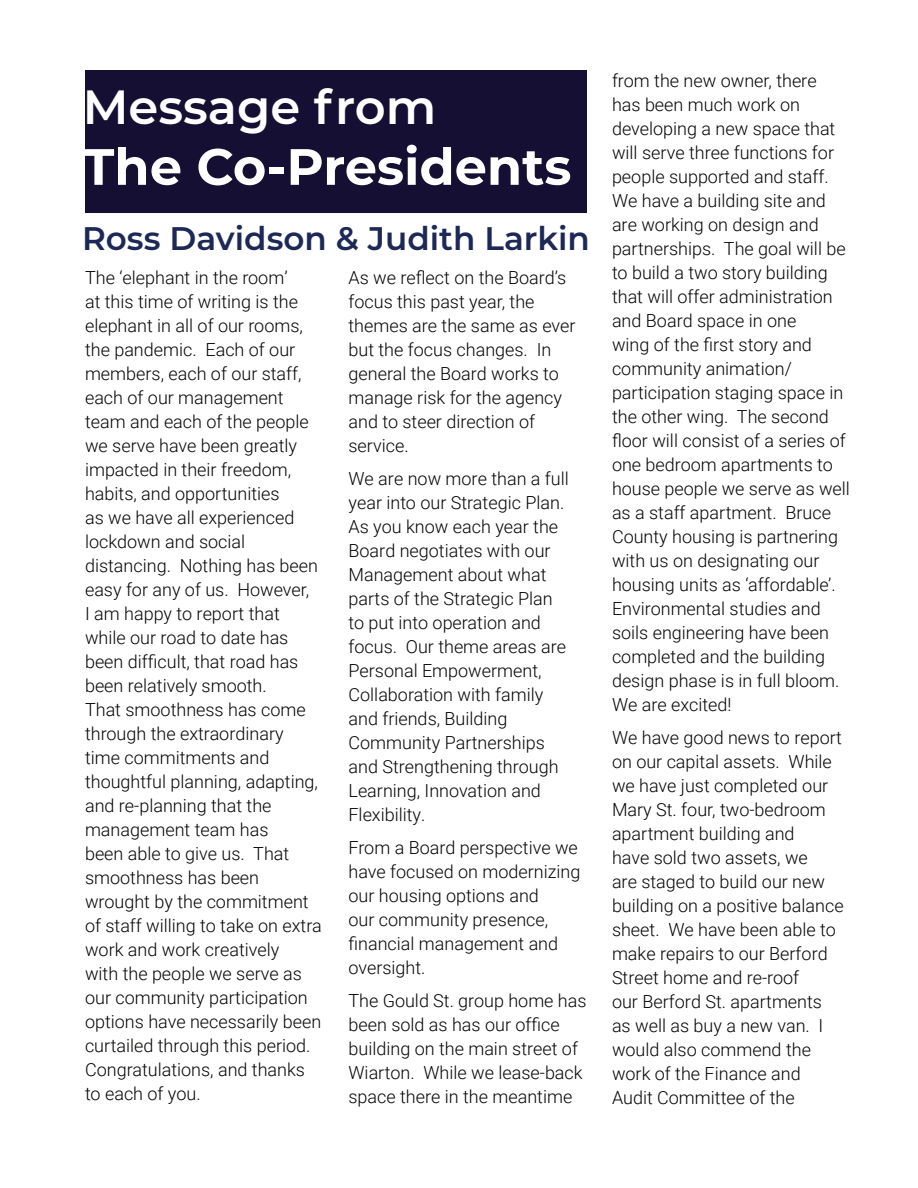
<style>
.page{position:relative;width:918px;height:1188px;background:#fff}
.page>*{position:absolute;margin:0;border:0;box-sizing:border-box;transform-origin:0 0}
.t1{font:700 51px "Montserrat";color:#fff}
.Tittle_Light{font:600 48px "Montserrat";color:#fff}
.Subtitle_1_acent_lef{font:600 32.7px "Montserrat";color:#1d2857}
.Body_Text_1_Left{font:300 18px/24px "Roboto";color:#040503}
</style>
<div class="page">
<div style="left:85px;top:70px;width:501px;height:143px;background:#150f34"></div>
<p class="Tittle_Light" style="left:83px;top:73px;width:355px">Message from</p>
<p class="t1" style="left:83px;top:130px;width:490px">The Co-Presidents</p>
<p class="Subtitle_1_acent_lef" style="left:82px;top:215px;width:509px">Ross Davidson &amp; Judith Larkin</p>
<p class="Body_Text_1_Left" style="left:85px;top:265px;width:238px">The ‘elephant in the room’<br>at this time of writing is the elephant in all of our rooms, the pandemic. Each of our members, each of our staff, each of our management team and each of the people we serve have been greatly impacted in their freedom, habits, and opportunities<br>as we have all experienced lockdown and social distancing. Nothing has been easy for any of us. However,<br>I am happy to report that while our road to date has been difficult, that road has been relatively smooth.<br>That smoothness has come through the extraordinary time commitments and thoughtful planning, adapting, and re-planning that the management team has<br>been able to give us. That smoothness has been wrought by the commitment of staff willing to take on extra work and work creatively<br>with the people we serve as our community participation options have necessarily been curtailed through this period.<br>Congratulations, and thanks to each of you.</p>
<p class="Body_Text_1_Left" style="left:349px;top:265px;width:229px">As we reflect on the Board’s focus this past year, the themes are the same as ever but the focus changes. In general the Board works to manage risk for the agency and to steer direction of service.</p>
<p class="Body_Text_1_Left" style="left:349px;top:466px;width:222px">We are now more than a full year into our Strategic Plan.<br>As you know each year the<br>Board negotiates with our<br>Management about what parts of the Strategic Plan to put into operation and focus. Our theme areas are<br>Personal Empowerment,<br>Collaboration with family and friends, Building<br>Community Partnerships and Strengthening through<br>Learning, Innovation and<br>Flexibility.</p>
<p class="Body_Text_1_Left" style="left:349px;top:835px;width:234px">From a Board perspective we have focused on modernizing our housing options and<br>our community presence, financial management and oversight.</p>
<p class="Body_Text_1_Left" style="left:349px;top:988px;width:239px">The Gould St. group home has been sold as has our office building on the main street of<br>Wiarton. While we lease-back space there in the meantime</p>
<p class="Body_Text_1_Left" style="left:612px;top:68px;width:239px">from the new owner, there<br>has been much work on developing a new space that will serve three functions for people supported and staff.<br>We have a building site and are working on design and partnerships. The goal will be to build a two story building that will offer administration and Board space in one<br>wing of the first story and community animation/ participation staging space in the other wing. The second floor will consist of a series of one bedroom apartments to house people we serve as well as a staff apartment. Bruce<br>County housing is partnering with us on designating our housing units as ‘affordable’.<br>Environmental studies and soils engineering have been completed and the building design phase is in full bloom.<br>We are excited!</p>
<p class="Body_Text_1_Left" style="left:612px;top:725px;width:233px">We have good news to report on our capital assets. While we have just completed our<br>Mary St. four, two-bedroom apartment building and<br>have sold two assets, we<br>are staged to build our new building on a positive balance sheet. We have been able to make repairs to our Berford<br>Street home and re-roof<br>our Berford St. apartments as well as buy a new van. I would also commend the work of the Finance and<br>Audit Committee of the</p>
</div>
